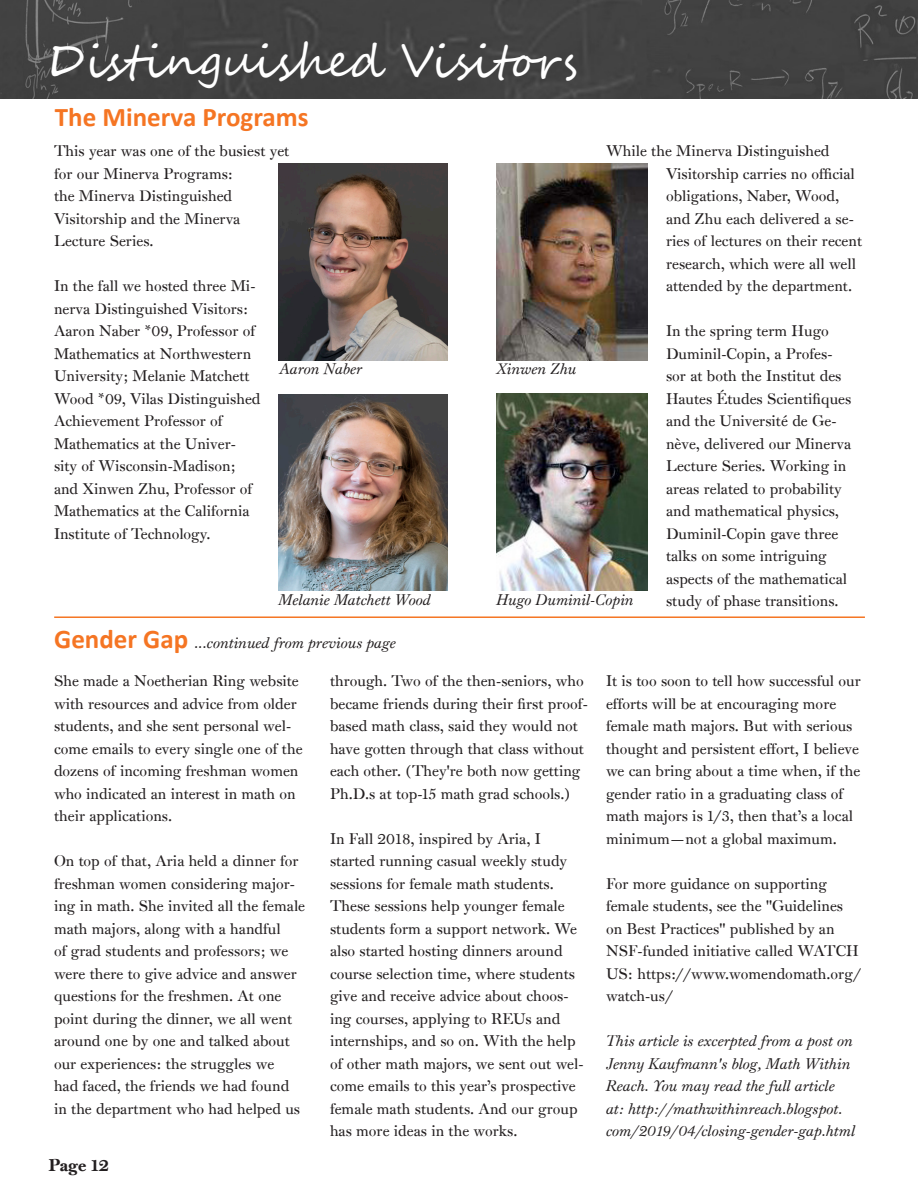
<style>
.page{position:relative;width:918px;height:1188px;background:#fff}
.page>*{position:absolute;margin:0;border:0;box-sizing:border-box;transform-origin:0 0}
.t1{font:45px "Segoe Script";color:#fff}
.t2{font:700 27px "Calibri";color:#f57523}
.t3{font:16.5px "Princeton Monti BD";letter-spacing:-.005em;color:#231f20}
.t4{font:15px/22.5px "Princeton Monti";color:#231f20}
.t5{font:italic 15px/22.5px "Princeton Monti";color:#231f20}
.s1{font-family:"Calibri";font-weight:700;font-style:normal;font-size:27px;color:#f57523}
</style>
<div class="page">
<hr style="left:54px;top:616px;width:811px;height:2px;background:#f57523">
<div style="left:0;top:0;width:918px;height:99px;background:#424242"></div>
<img style="left:496px;top:164px;width:152px;height:197px">
<img style="left:279px;top:164px;width:168px;height:197px">
<img style="left:279px;top:394px;width:168px;height:197px">
<img style="left:496px;top:394px;width:152px;height:196px">
<p class="t1" style="left:46px;top:24px;width:533px">Distinguished Visitors</p>
<p class="t2" style="left:55px;top:98px;width:255px">The Minerva Programs</p>
<p class="t4" style="left:54px;top:140px;width:237px">This year was one of the busiest yet for our Minerva Programs:<br>the Minerva Distinguished<br>Visitorship and the Minerva<br>Lecture Series.</p>
<p class="t4" style="left:54px;top:275px;width:208px">In the fall we hosted three Mi&shy;nerva Distinguished Visitors:<br>Aaron Naber *09, Professor of<br>Mathematics at Northwestern<br>University; Melanie Matchett<br>Wood *09, Vilas Distinguished<br>Achievement Professor of<br>Mathematics at the Univer&shy;sity of Wisconsin-Madison; and Xinwen Zhu, Professor of<br>Mathematics at the California<br>Institute of Technology.</p>
<p class="t4" style="left:666px;top:140px;width:198px;text-indent:-60px">While the Minerva Distinguished<br>Visitorship carries no official obligations, Naber, Wood, and Zhu each delivered a se&shy;ries of lectures on their recent research, which were all well attended by the department.</p>
<p class="t4" style="left:666px;top:320px;width:187px">In the spring term Hugo<br>Duminil-Copin, a Profes&shy;sor at both the Institut des<br>Hautes Études Scientifiques and the Université de Ge&shy;nève, delivered our Minerva<br>Lecture Series. Working in areas related to probability and mathematical physics,<br>Duminil-Copin gave three talks on some intriguing aspects of the mathematical study of phase transitions.</p>
<p class="t5" style="left:279px;top:357px;width:85px">Aaron Naber</p>
<p class="t5" style="left:496px;top:357px;width:82px">Xinwen Zhu</p>
<p class="t5" style="left:279px;top:589px;width:154px">Melanie Matchett Wood</p>
<p class="t5" style="left:496px;top:589px;width:139px">Hugo Duminil-Copin</p>
<p class="t5" style="left:54px;top:631px;width:343px"><span class="s1">Gender Gap</span> ...continued from previous page</p>
<p class="t4" style="left:54px;top:670px;width:250px">She made a Noetherian Ring website with resources and advice from older students, and she sent personal wel&shy;come emails to every single one of the dozens of incoming freshman women who indicated an interest in math on their applications.</p>
<p class="t4" style="left:54px;top:850px;width:253px">On top of that, Aria held a dinner for freshman women considering major&shy;ing in math. She invited all the female math majors, along with a handful<br>of grad students and professors; we were there to give advice and answer questions for the freshmen. At one point during the dinner, we all went around one by one and talked about our experiences: the struggles we<br>had faced, the friends we had found in the department who had helped us</p>
<p class="t4" style="left:330px;top:670px;width:259px">through. Two of the then-seniors, who became friends during their first proof&shy;based math class, said they would not have gotten through that class without each other. (They're both now getting Ph.D.s at top-15 math grad schools.)</p>
<p class="t4" style="left:330px;top:827px;width:255px">In Fall 2018, inspired by Aria, I started running casual weekly study sessions for female math students.<br>These sessions help younger female students form a support network. We also started hosting dinners around course selection time, where students give and receive advice about choos&shy;ing courses, applying to REUs and internships, and so on. With the help of other math majors, we sent out wel&shy;come emails to this year’s prospective female math students. And our group has more ideas in the works.</p>
<p class="t3" style="left:48px;top:1154px;width:62px">Page 12</p>
<p class="t4" style="left:606px;top:670px;width:256px">It is too soon to tell how successful our efforts will be at encouraging more female math majors. But with serious thought and persistent effort, I believe we can bring about a time when, if the gender ratio in a graduating class of math majors is 1/3, then that’s a local minimum—not a global maximum.</p>
<p class="t4" style="left:606px;top:872px;width:257px">For more guidance on supporting female students, see the "Guidelines on Best Practices" published by an<br>NSF-funded initiative called WATCH<br>US: https://www.womendomath.org/ watch-us/</p>
<p class="t5" style="left:606px;top:1030px;width:251px">This article is excerpted from a post on Jenny Kaufmann's blog, Math Within Reach. You may read the full article at: http://mathwithinreach.blogspot. com/2019/04/closing-gender-gap.html</p>
</div>
